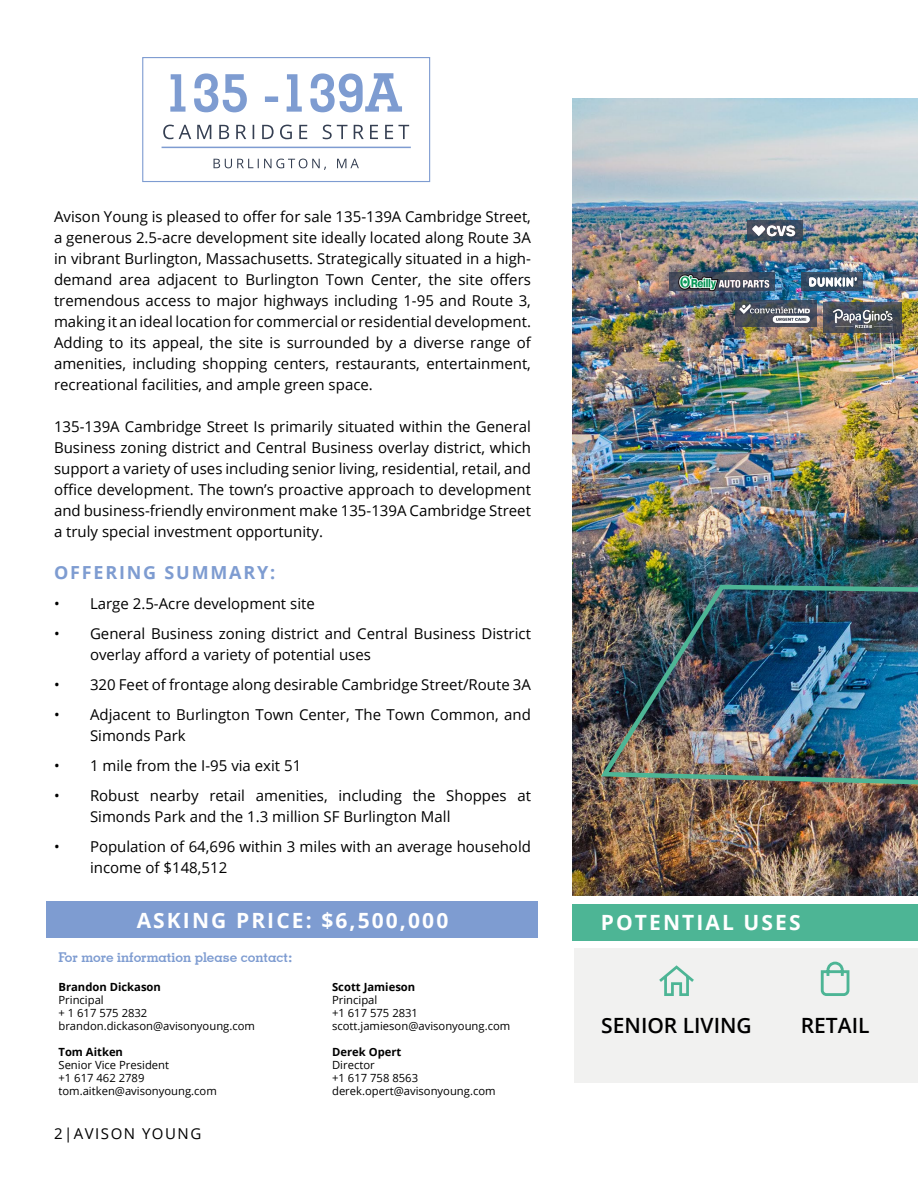
<style>
.page{position:relative;width:918px;height:1188px;background:#fff}
.page>*{position:absolute;margin:0;border:0;box-sizing:border-box;transform-origin:0 0}
.t1{font:700 21px "Open Sans";letter-spacing:.1em;color:#fff}
.t2{font:600 21px "Open Sans";color:#000}
.t3{font:700 18px "Open Sans";letter-spacing:.1em;color:#7e9cd1}
.t4{font:15px/21px "Open Sans";color:#000}
.t5{font:15px "Open Sans";letter-spacing:.1em;color:#000}
.t6{font:700 13.5px "Geometric Slab 703 BT";color:#7e9cd1}
.t7{font:11.25px "Open Sans";color:#000}
.t8{font:700 11.25px "Open Sans";color:#000}
</style>
<div class="page">
<div style="left:572px;top:904px;width:346px;height:36px;background:#4db595"></div>
<img style="left:572px;top:98px;width:346px;height:798px">
<div style="left:47px;top:902px;width:491px;height:36px;background:#7e9cd1"></div>
<img style="left:599px;top:541px;width:319px;height:259px">
<svg style="left:747px;top:220px;width:56px;height:21px"></svg>
<svg style="left:801px;top:272px;width:61px;height:19px"></svg>
<svg style="left:823px;top:303px;width:79px;height:30px"></svg>
<svg style="left:735px;top:300px;width:82px;height:27px"></svg>
<div style="left:670px;top:272px;width:105px;height:19px;background:#43485a"></div>
<img style="left:753px;top:225px;width:43px;height:11px">
<img style="left:809px;top:278px;width:47px;height:8px">
<img style="left:833px;top:310px;width:59px;height:18px">
<img style="left:740px;top:303px;width:77px;height:24px">
<img style="left:673px;top:272px;width:102px;height:21px">
<div style="left:575px;top:948px;width:343px;height:135px;background:#f1f1f0"></div>
<svg style="left:659px;top:965px;width:35px;height:31px"></svg>
<svg style="left:820px;top:961px;width:30px;height:35px"></svg>
<svg style="left:170px;top:73px;width:232px;height:39px"></svg>
<svg style="left:163px;top:125px;width:246px;height:14px"></svg>
<svg style="left:214px;top:159px;width:145px;height:11px"></svg>
<hr style="left:162px;top:147px;width:249px;height:1px;background:#7e9cd1">
<div style="left:142px;top:57px;width:288px;height:125px;border:1px solid #7e9cd1"></div>
<p class="t4" style="left:54px;top:206px;width:479px;text-align:justify">Avison Young is pleased to offer for sale 135-139A Cambridge Street, a generous 2.5-acre development site ideally located along Route 3A in vibrant Burlington, Massachusetts. Strategically situated in a high&shy;demand area adjacent to Burlington Town Center, the site offers tremendous access to major highways including 1-95 and Route 3, making it an ideal location for commercial or residential development.<br>Adding to its appeal, the site is surrounded by a diverse range of amenities, including shopping centers, restaurants, entertainment, recreational facilities, and ample green space.</p>
<p class="t4" style="left:54px;top:416px;width:479px;text-align:justify">135-139A Cambridge Street Is primarily situated within the General Business zoning district and Central Business overlay district, which support a variety of uses including senior living, residential, retail, and office development. The town’s proactive approach to development and business-friendly environment make 135-139A Cambridge Street a truly special investment opportunity.</p>
<p class="t3" style="left:54px;top:560px;width:223px">OFFERING SUMMARY:</p>
<p class="t4" style="left:54px;top:593px;width:262px">• Large 2.5-Acre development site</p>
<p class="t4" style="left:90px;top:623px;width:443px;text-indent:-36px">• General Business zoning district and Central Business District overlay afford a variety of potential uses</p>
<p class="t4" style="left:54px;top:674px;width:479px">• 320 Feet of frontage along desirable Cambridge Street/Route 3A</p>
<p class="t4" style="left:90px;top:704px;width:443px;text-indent:-36px">• Adjacent to Burlington Town Center, The Town Common, and<br>Simonds Park</p>
<p class="t4" style="left:54px;top:755px;width:249px">• 1 mile from the I-95 via exit 51</p>
<p class="t4" style="left:90px;top:785px;width:442px;text-indent:-36px">• Robust nearby retail amenities, including the Shoppes at<br>Simonds Park and the 1.3 million SF Burlington Mall</p>
<p class="t4" style="left:90px;top:836px;width:443px;text-indent:-36px">• Population of 64,696 within 3 miles with an average household income of $148,512</p>
<h1 class="t1" style="left:137px;top:905px;width:313px">ASKING PRICE: $6,500,000</h1>
<h1 class="t1" style="left:601px;top:908px;width:201px">POTENTIAL USES</h1>
<p class="t6" style="left:58px;top:949px;width:235px">For more information please contact:</p>
<p class="t8" style="left:58px;top:979px;width:104px">Brandon Dickason</p>
<p class="t8" style="left:332px;top:979px;width:85px">Scott Jamieson</p>
<p class="t7" style="left:58px;top:992px;width:47px">Principal</p>
<p class="t7" style="left:332px;top:992px;width:47px">Principal</p>
<p class="t7" style="left:58px;top:1005px;width:90px">+ 1 617 575 2832</p>
<p class="t7" style="left:332px;top:1005px;width:87px">+1 617 575 2831</p>
<p class="t7" style="left:58px;top:1019px;width:198px">brandon.dickason@avisonyoung.com</p>
<p class="t7" style="left:332px;top:1019px;width:180px">scott.jamieson@avisonyoung.com</p>
<p class="t8" style="left:59px;top:1044px;width:66px">Tom Aitken</p>
<p class="t8" style="left:332px;top:1044px;width:71px">Derek Opert</p>
<p class="t7" style="left:59px;top:1057px;width:112px">Senior Vice President</p>
<p class="t7" style="left:332px;top:1057px;width:44px">Director</p>
<p class="t7" style="left:59px;top:1070px;width:87px">+1 617 462 2789</p>
<p class="t7" style="left:332px;top:1070px;width:87px">+1 617 758 8563</p>
<p class="t7" style="left:59px;top:1083px;width:160px">tom.aitken@avisonyoung.com</p>
<p class="t7" style="left:332px;top:1083px;width:165px">derek.opert@avisonyoung.com</p>
<p class="t5" style="left:54px;top:1124px;width:149px">2|AVISON YOUNG</p>
<h1 class="t2" style="left:601px;top:1011px;width:152px">SENIOR LIVING</h1>
<h1 class="t2" style="left:801px;top:1011px;width:70px">RETAIL</h1>
</div>
